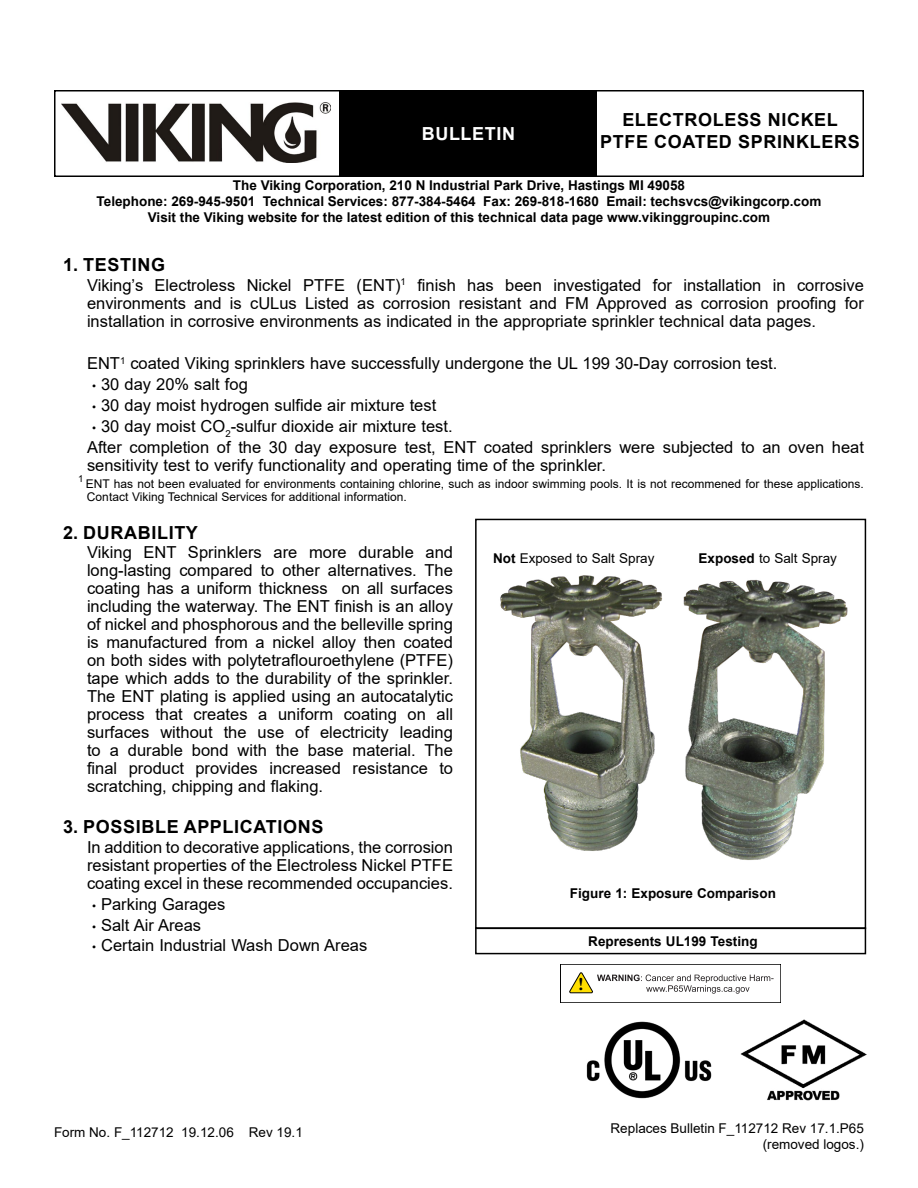
<style>
.page{position:relative;width:918px;height:1188px;background:#fff}
.page>*{position:absolute;margin:0;border:0;box-sizing:border-box;transform-origin:0 0}
.t1{font:700 18px/22.8px "Arial";letter-spacing:.035em;color:#000;text-align:center}
.t2{font:700 18px "Arial";letter-spacing:.035em;color:#fff}
.t3{font:16.5px/18px "Arial";color:#000;text-align:justify}
.t4{font:700 13.5px/16.2px "Arial";color:#000;text-align:center}
.t5{font:13.5px/16.2px "Arial";color:#000;text-align:right}
.t6{font:12px/13.5px "Arial";color:#000}
.t7{font:9.6px "Arial";color:#000}
.s1{font-size:11.4px}
.s2{font-weight:700}
</style>
<div class="page">
<div style="left:54px;top:90px;width:810px;height:87px;border:2px solid #000"></div>
<div style="left:340px;top:91px;width:257px;height:85px;background:#000"></div>
<img style="left:61px;top:102px;width:270px;height:60px">
<img style="left:740px;top:1019px;width:127px;height:82px">
<img style="left:587px;top:1022px;width:125px;height:76px">
<div style="left:475px;top:927px;width:391px;height:27px;border:2px solid #000"></div>
<img style="left:500px;top:531px;width:366px;height:375px">
<svg style="left:569px;top:972px;width:205px;height:22px"></svg>
<p class="t1" style="left:600px;top:108px;width:261px">ELECTROLESS NICKEL<br>PTFE COATED SPRINKLERS</p>
<p class="t2" style="left:422px;top:121px;width:95px">BULLETIN</p>
<p class="t4" style="left:97px;top:177px;width:726px">The Viking Corporation, 210 N Industrial Park Drive, Hastings MI 49058<br>Telephone: 269-945-9501 Technical Services: 877-384-5464 Fax: 269-818-1680 Email: techsvcs@vikingcorp.com<br>Visit the Viking website for the latest edition of this technical data page www.vikinggroupinc.com</p>
<p class="t1" style="left:63px;top:254px;width:104px">1. TESTING</p>
<p class="t3" style="left:87px;top:276px;width:778px">Viking’s Electroless Nickel PTFE (ENT)<sup>1</sup> finish has been investigated for installation in corrosive environments and is cULus Listed as corrosion resistant and FM Approved as corrosion proofing for installation in corrosive environments as indicated in the appropriate sprinkler technical data pages.</p>
<p class="t3" style="left:87px;top:354px;width:692px">ENT<sup>1</sup> coated Viking sprinklers have successfully undergone the UL 199 30-Day corrosion test.</p>
<p class="t3" style="left:92px;top:375px;width:157px"><span class="s1">•</span> 30 day 20% salt fog</p>
<p class="t3" style="left:92px;top:396px;width:346px"><span class="s1">•</span> 30 day moist hydrogen sulfide air mixture test</p>
<p class="t3" style="left:87px;top:415px;width:778px;line-height:21px;text-indent:5px"><span class="s1">•</span> 30 day moist CO<sub>2</sub>-sulfur dioxide air mixture test.<br>After completion of the 30 day exposure test, ENT coated sprinklers were subjected to an oven heat</p>
<p class="t3" style="left:87px;top:456px;width:521px">sensitivity test to verify functionality and operating time of the sprinkler.</p>
<p class="t7" style="left:78px;top:472px;width:7px">1</p>
<p class="t6" style="left:86px;top:477px;width:780px">ENT has not been evaluated for environments containing chlorine, such as indoor swimming pools. It is not recommened for these applications.<br>Contact Viking Technical Services for additional information.</p>
<p class="t1" style="left:63px;top:521px;width:136px">2. DURABILITY</p>
<p class="t3" style="left:87px;top:543px;width:368px">Viking ENT Sprinklers are more durable and long-lasting compared to other alternatives. The coating has a uniform thickness on all surfaces including the waterway. The ENT finish is an alloy of nickel and phosphorous and the belleville spring is manufactured from a nickel alloy then coated on both sides with polytetraflouroethylene (PTFE) tape which adds to the durability of the sprinkler.<br>The ENT plating is applied using an autocatalytic process that creates a uniform coating on all surfaces without the use of electricity leading to a durable bond with the base material. The final product provides increased resistance to scratching, chipping and flaking.</p>
<p class="t1" style="left:63px;top:816px;width:262px">3. POSSIBLE APPLICATIONS</p>
<p class="t3" style="left:87px;top:838px;width:368px">In addition to decorative applications, the corrosion resistant properties of the Electroless Nickel PTFE coating excel in these recommended occupancies.</p>
<p class="t3" style="left:92px;top:895px;width:135px"><span class="s1">•</span> Parking Garages</p>
<p class="t3" style="left:92px;top:916px;width:111px"><span class="s1">•</span> Salt Air Areas</p>
<p class="t3" style="left:92px;top:936px;width:277px"><span class="s1">•</span> Certain Industrial Wash Down Areas</p>
<p class="t5" style="left:493px;top:550px;width:163px"><span class="s2">Not</span> Exposed to Salt Spray</p>
<p class="t5" style="left:699px;top:550px;width:140px"><span class="s2">Exposed</span> to Salt Spray</p>
<p class="t4" style="left:570px;top:885px;width:207px">Figure 1: Exposure Comparison</p>
<p class="t4" style="left:588px;top:933px;width:171px">Represents UL199 Testing</p>
<p class="t5" style="left:54px;top:1124px;width:250px">Form No. F_112712 19.12.06 Rev 19.1</p>
<p class="t5" style="left:611px;top:1120px;width:255px">Replaces Bulletin F_112712 Rev 17.1.P65 (removed logos.)</p>
</div>
